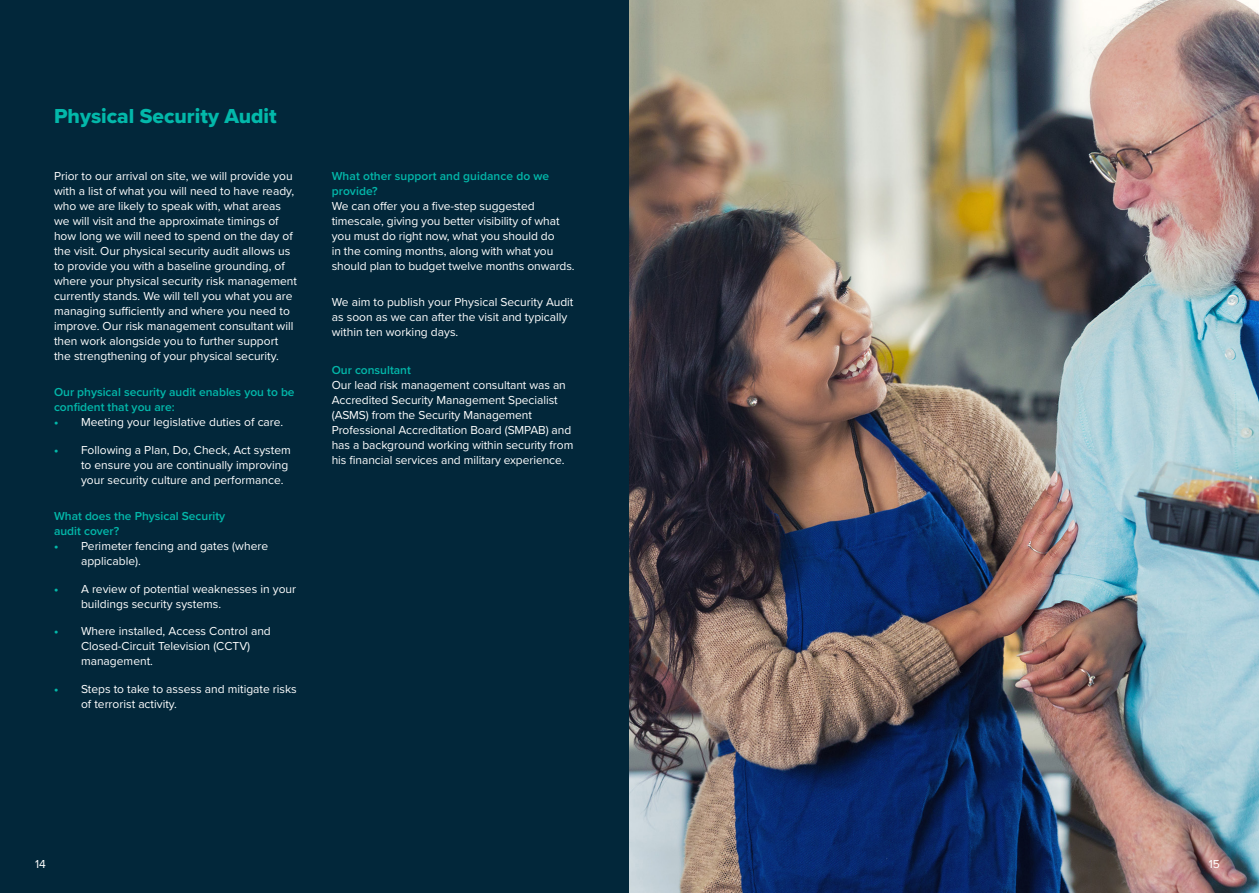
<style>
.page{position:relative;width:1259px;height:893px;background:#02273a}
.page>*{position:absolute;margin:0;border:0;box-sizing:border-box;transform-origin:0 0}
.t1{font:21px "Proxima Nova Extrabld";color:#03b8aa}
.t2{font:12px/15px "Proxima Nova";color:#fff}
.t3{font:600 12px/15px "Proxima Nova";color:#03b8aa}
.s1{font-family:"Proxima Nova Extrabld";color:#03b8aa}
</style>
<div class="page">
<img style="left:629px;top:0;width:630px;height:893px">
<p class="t1" style="left:54px;top:100px;width:224px">Physical Security Audit</p>
<p class="t2" style="left:54px;top:168px;width:244px">Prior to our arrival on site, we will provide you with a list of what you will need to have ready, who we are likely to speak with, what areas we will visit and the approximate timings of how long we will need to spend on the day of the visit. Our physical security audit allows us to provide you with a baseline grounding, of where your physical security risk management currently stands. We will tell you what you are managing sufficiently and where you need to improve. Our risk management consultant will then work alongside you to further support the strengthening of your physical security.</p>
<p class="t3" style="left:54px;top:384px;width:242px">Our physical security audit enables you to be confident that you are:</p>
<p class="t2" style="left:54px;top:414px;width:231px"><span class="s1">•</span> Meeting your legislative duties of care.</p>
<p class="t2" style="left:81px;top:442px;width:211px;text-indent:-27px"><span class="s1">•</span> Following a Plan, Do, Check, Act system to ensure you are continually improving your security culture and performance.</p>
<p class="t3" style="left:54px;top:508px;width:173px">What does the Physical Security audit cover?</p>
<p class="t2" style="left:81px;top:538px;width:189px;text-indent:-27px"><span class="s1">•</span> Perimeter fencing and gates (where applicable).</p>
<p class="t2" style="left:81px;top:581px;width:217px;text-indent:-27px"><span class="s1">•</span> A review of potential weaknesses in your buildings security systems.</p>
<p class="t2" style="left:81px;top:623px;width:191px;text-indent:-27px"><span class="s1">•</span> Where installed, Access Control and<br>Closed-Circuit Television (CCTV) management.</p>
<p class="t2" style="left:81px;top:681px;width:217px;text-indent:-27px"><span class="s1">•</span> Steps to take to assess and mitigate risks of terrorist activity.</p>
<p class="t3" style="left:332px;top:168px;width:219px">What other support and guidance do we provide?</p>
<p class="t2" style="left:332px;top:198px;width:244px">We can offer you a five-step suggested timescale, giving you better visibility of what you must do right now, what you should do<br>in the coming months, along with what you should plan to budget twelve months onwards.</p>
<p class="t2" style="left:332px;top:294px;width:243px">We aim to publish your Physical Security Audit as soon as we can after the visit and typically within ten working days.</p>
<p class="t3" style="left:332px;top:362px;width:81px">Our consultant</p>
<p class="t2" style="left:332px;top:377px;width:243px">Our lead risk management consultant was an Accredited Security Management Specialist (ASMS) from the Security Management Professional Accreditation Board (SMPAB) and has a background working within security from his financial services and military experience.</p>
<p class="t2" style="left:35px;top:856px;width:12px">14</p>
<p class="t2" style="left:1208px;top:856px;width:13px">15</p>
</div>
